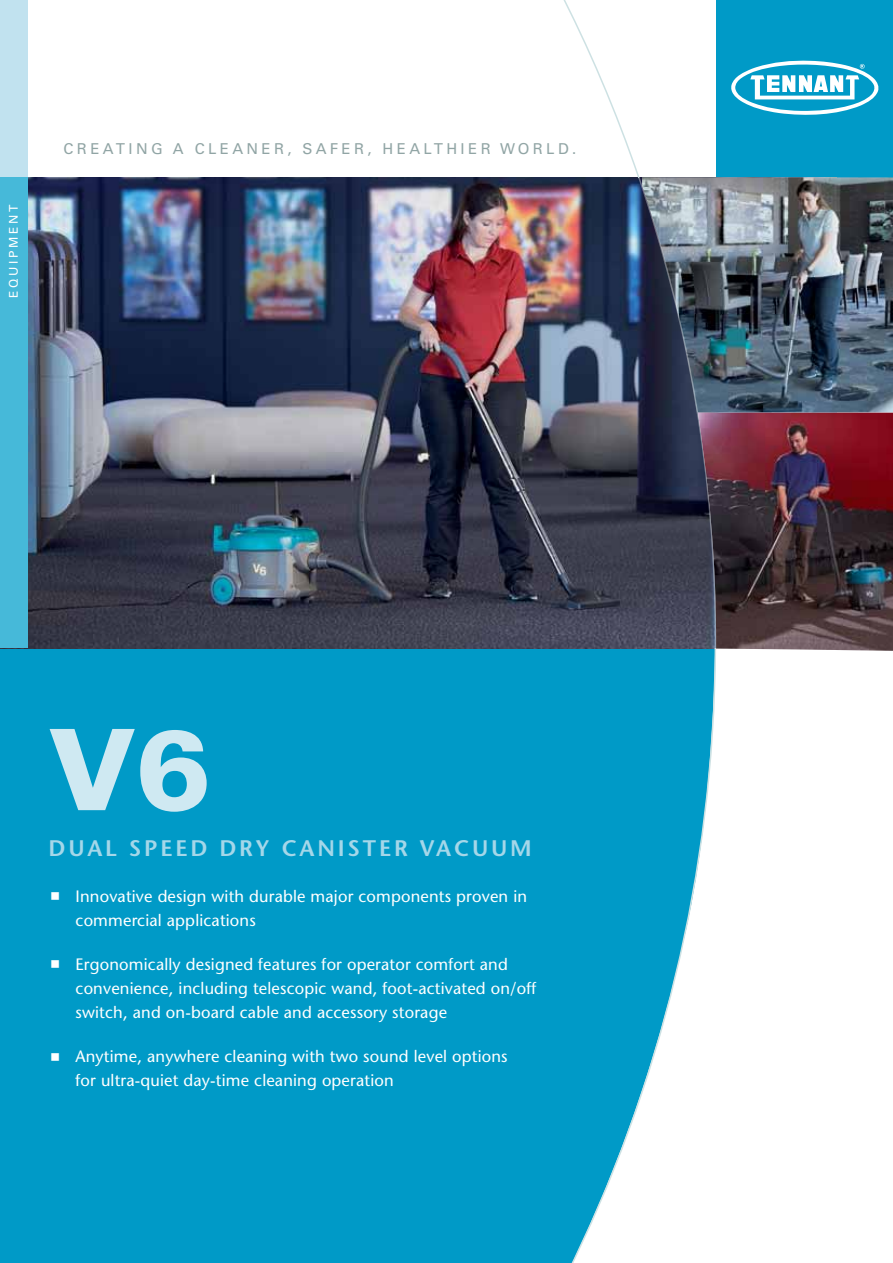
<style>
.page{position:relative;width:893px;height:1263px;background:#fff}
.page>*{position:absolute;margin:0;border:0;box-sizing:border-box;transform-origin:0 0}
.t1{font:900 112.5px "Univers LT Std";color:#cfe9f2}
.t2{font:600 22.5px "Stone Sans Std";letter-spacing:.125em;color:#a5d7e9}
.t3{font:500 16.5px/24px "Stone Sans Std";letter-spacing:.01em;color:#fff}
.t4{font:15px "Univers LT Std";letter-spacing:.225em;color:#91a5a5}
.t5{font:12px "Univers LT Std";letter-spacing:.225em;color:#fff}
</style>
<div class="page">
<div style="left:716px;top:0;width:177px;height:177px;background:#009ac7"></div>
<svg style="left:731px;top:60px;width:148px;height:55px"></svg>
<div style="left:0;top:648px;width:893px;height:615px;background:#009ac7"></div>
<img style="left:27px;top:177px;width:528px;height:471px">
<div style="left:717px;top:651px;width:176px;height:612px;background:#fff"></div>
<div style="left:0;top:0;width:27px;height:177px;background:#c1e2ef"></div>
<div style="left:0;top:177px;width:27px;height:471px;background:#46b9d9"></div>
<img style="left:717px;top:177px;width:176px;height:236px">
<img style="left:555px;top:0;width:162px;height:649px">
<svg style="left:563px;top:647px;width:154px;height:616px"></svg>
<img style="left:698px;top:413px;width:195px;height:238px">
<p class="t5" style="left:6px;top:298px;width:95px;rotate:-90deg">EQUIPMENT</p>
<p class="t4" style="left:64px;top:140px;width:514px">CREATING A CLEANER, SAFER, HEALTHIER WORLD.</p>
<h1 class="t1" style="left:49px;top:699px;width:164px">V6</h1>
<h2 class="t2" style="left:49px;top:834px;width:485px">DUAL SPEED DRY CANISTER VACUU M</h2>
<p class="t3" style="left:76px;top:884px;width:453px">Innovative design with durable major components proven in commercial applications</p>
<p class="t3" style="left:76px;top:952px;width:462px">Ergonomically designed features for operator comfort and convenience, including telescopic wand, foot-activated on/off switch, and on-board cable and accessory storage</p>
<p class="t3" style="left:76px;top:1044px;width:434px">Anytime, anywhere cleaning with two sound level options for ultra-quiet day-time cleaning operation</p>
</div>
